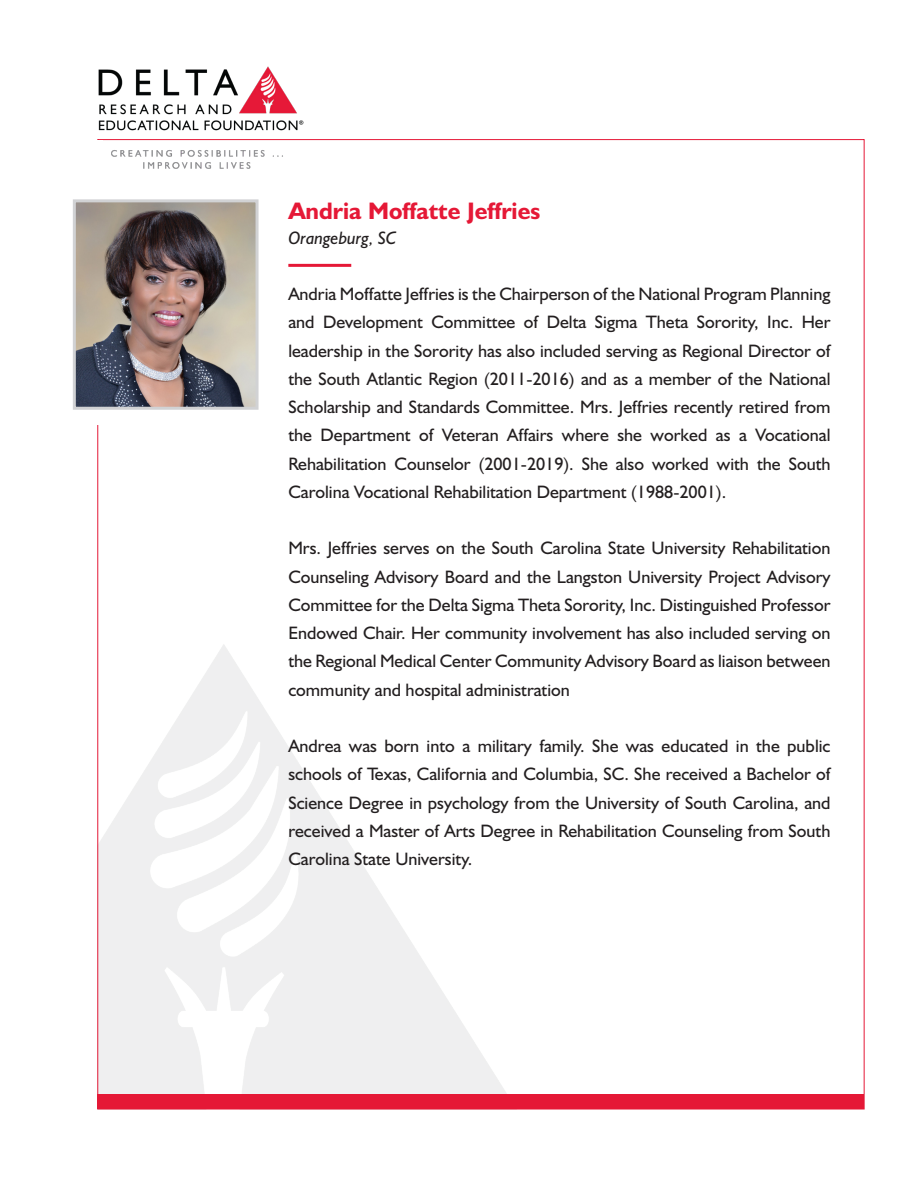
<style>
.page{position:relative;width:918px;height:1188px;background:#fff}
.page>*{position:absolute;margin:0;border:0;box-sizing:border-box;transform-origin:0 0}
.t1{font:700 24px "Humanist 521 BT";color:#e51836}
.t2{font:18px/28.2px "Humanist 521 BT";color:#231f20;text-align:justify}
.t3{font:italic 18px "Humanist 521 BT";color:#231f20}
</style>
<div class="page">
<img style="left:98px;top:66px;width:206px;height:103px">
<svg style="left:82px;top:137px;width:229px;height:10px"></svg>
<div style="left:80px;top:140px;width:23px;height:284px;background:#fff"></div>
<img style="left:77px;top:203px;width:178px;height:203px">
<div style="left:73px;top:199px;width:186px;height:211px;border:3px solid #d1d2d4"></div>
<hr style="left:288px;top:264px;width:63px;height:3px;background:#e51836">
<div style="left:98px;top:1094px;width:766px;height:15px;background:#e51836"></div>
<p class="t1" style="left:288px;top:196px;width:253px">Andria Moffatte Jeffries</p>
<p class="t3" style="left:288px;top:226px;width:109px">Orangeburg, SC</p>
<p class="t2" style="left:288px;top:280px;width:544px">Andria Moffatte Jeffries is the Chairperson of the National Program Planning and Development Committee of Delta Sigma Theta Sorority, Inc. Her leadership in the Sorority has also included serving as Regional Director of the South Atlantic Region (2011-2016) and as a member of the National Scholarship and Standards Committee. Mrs. Jeffries recently retired from the Department of Veteran Affairs where she worked as a Vocational Rehabilitation Counselor (2001-2019). She also worked with the South Carolina Vocational Rehabilitation Department (1988-2001).</p>
<p class="t2" style="left:288px;top:534px;width:544px">Mrs. Jeffries serves on the South Carolina State University Rehabilitation Counseling Advisory Board and the Langston University Project Advisory Committee for the Delta Sigma Theta Sorority, Inc. Distinguished Professor Endowed Chair. Her community involvement has also included serving on the Regional Medical Center Community Advisory Board as liaison between community and hospital administration</p>
<p class="t2" style="left:288px;top:732px;width:544px">Andrea was born into a military family. She was educated in the public schools of Texas, California and Columbia, SC. She received a Bachelor of Science Degree in psychology from the University of South Carolina, and received a Master of Arts Degree in Rehabilitation Counseling from South Carolina State University.</p>
</div>
